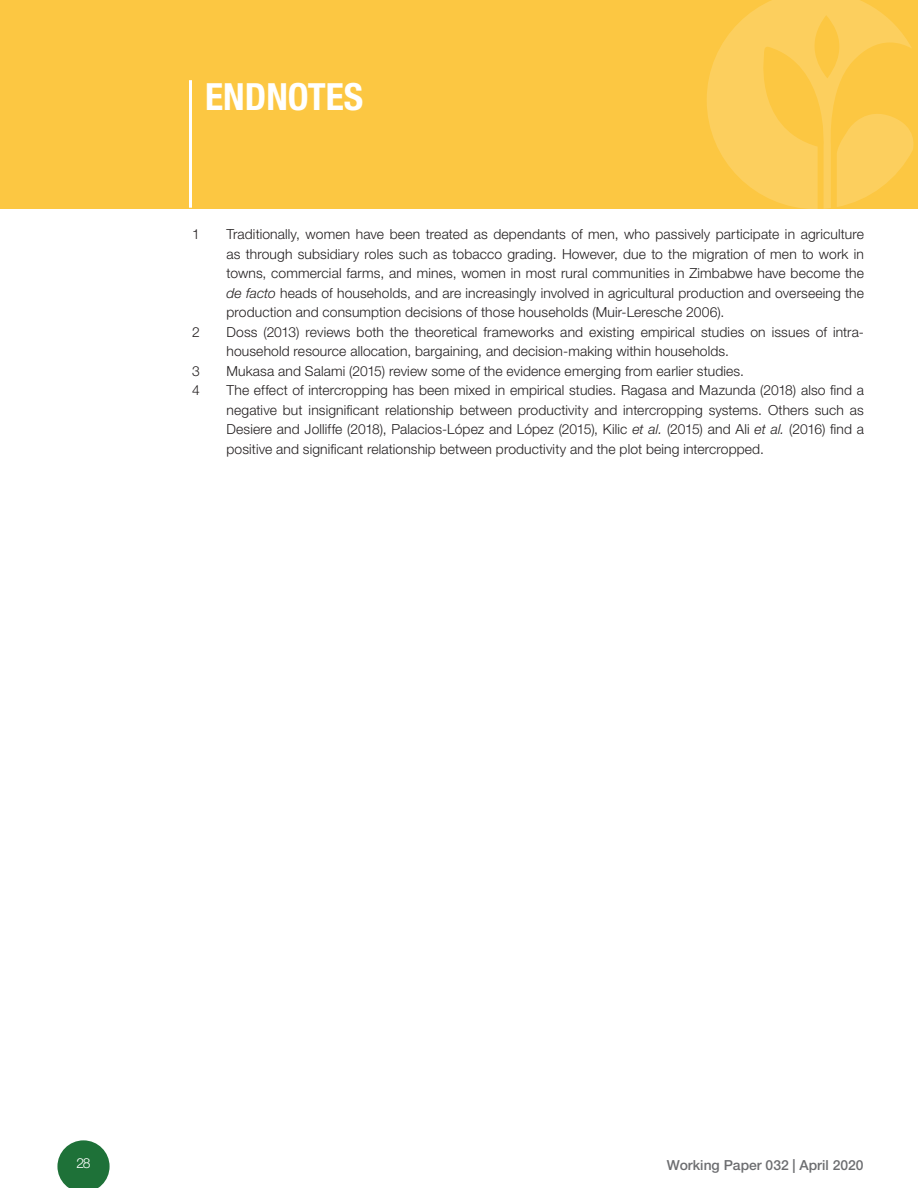
<style>
.page{position:relative;width:918px;height:1188px;background:#fff}
.page>*{position:absolute;margin:0;border:0;box-sizing:border-box;transform-origin:0 0}
.Chapter_title{font:700 condensed 37.5px "Helvetica Neue LT Std";color:#fff}
.t1{font:300 13.8px/19.5px "Helvetica Neue LT Std";letter-spacing:.01em;color:#231f20;text-align:justify}
.t2{font:500 13.8px "Helvetica Neue LT Std";color:#6c6d70}
.t3{font:300 13.8px "Helvetica Neue LT Std";color:#fff}
.s1{font-style:italic}
</style>
<div class="page">
<svg style="left:57px;top:1140px;width:53px;height:48px"></svg>
<div style="left:0;top:0;width:918px;height:209px;background:#fcc742"></div>
<svg style="left:707px;top:0;width:207px;height:209px"></svg>
<hr style="left:189px;top:80px;width:3px;height:128px;background:#fff">
<p class="Chapter_title" style="left:205px;top:74px;width:160px">ENDNOTES</p>
<p class="t1" style="left:192px;top:224px;width:9px">1</p>
<p class="t1" style="left:226px;top:224px;width:639px">Traditionally, women have been treated as dependants of men, who passively participate in agriculture as through subsidiary roles such as tobacco grading. However, due to the migration of men to work in towns, commercial farms, and mines, women in most rural communities in Zimbabwe have become the <span class="s1">de facto</span> heads of households, and are increasingly involved in agricultural production and overseeing the production and consumption decisions of those households (Muir-Leresche 2006).</p>
<p class="t1" style="left:192px;top:322px;width:9px">2</p>
<p class="t1" style="left:226px;top:322px;width:639px">Doss (2013) reviews both the theoretical frameworks and existing empirical studies on issues of intra&shy;household resource allocation, bargaining, and decision-making within households.</p>
<p class="t1" style="left:192px;top:361px;width:9px">3</p>
<p class="t1" style="left:226px;top:361px;width:519px">Mukasa and Salami (2015) review some of the evidence emerging from earlier studies.</p>
<p class="t1" style="left:192px;top:380px;width:9px">4</p>
<p class="t1" style="left:226px;top:380px;width:639px">The effect of intercropping has been mixed in empirical studies. Ragasa and Mazunda (2018) also find a negative but insignificant relationship between productivity and intercropping systems. Others such as Desiere and Jolliffe (2018), Palacios-López and López (2015), Kilic <span class="s1">et al.</span> (2015) and Ali <span class="s1">et al.</span> (2016) find a positive and significant relationship between productivity and the plot being intercropped.</p>
<p class="t3" style="left:76px;top:1155px;width:16px">28</p>
<p class="t2" style="left:667px;top:1156px;width:198px">Working Paper 032 | April 2020</p>
</div>
